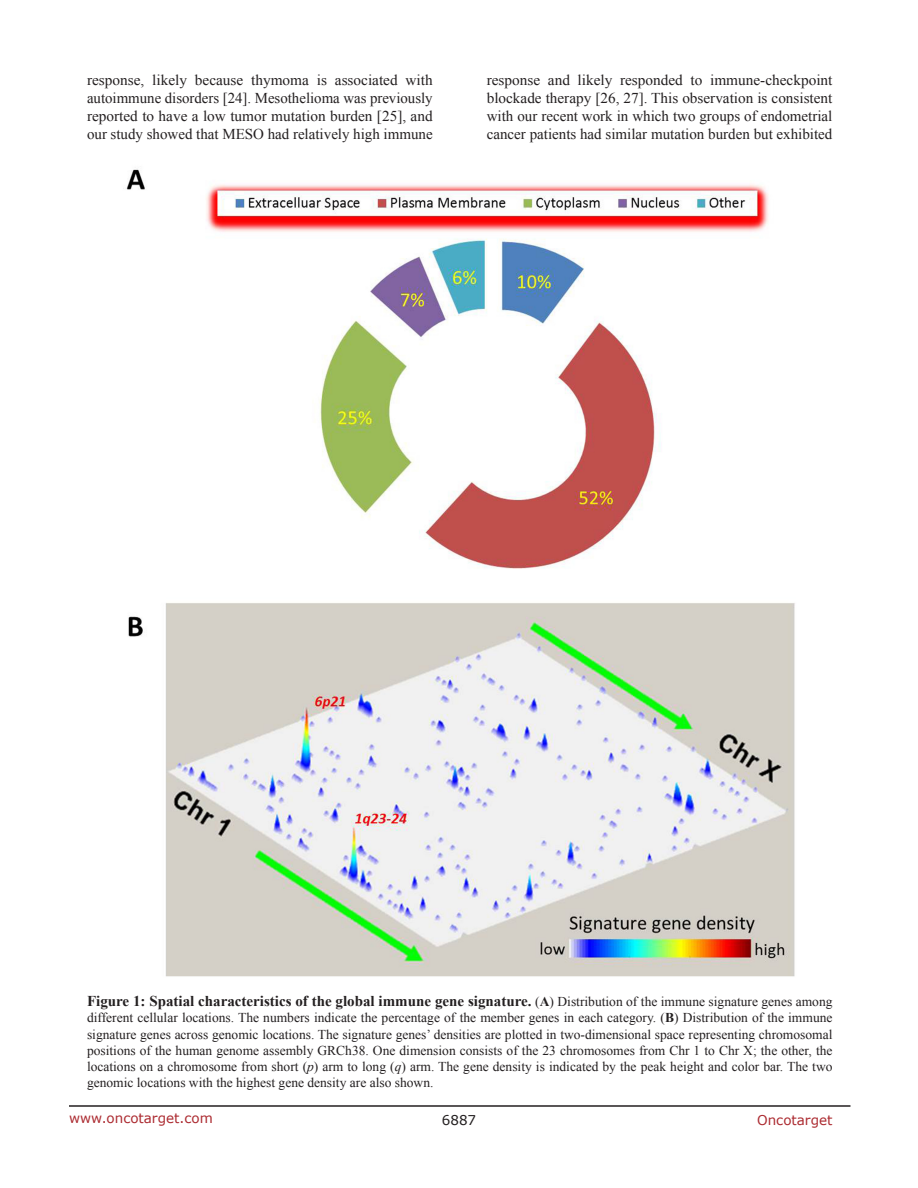
<style>
.page{position:relative;width:918px;height:1188px;background:#fff}
.page>*{position:absolute;margin:0;border:0;box-sizing:border-box;transform-origin:0 0}
.BodyText{font:15px/18px "Times New Roman";color:#231f20;text-align:justify}
.FigureText{font:700 15px "Times New Roman";color:#231f20}
.FigureText-2{font:13.5px/16.2px "Times New Roman";color:#231f20;text-align:justify}
.t1{font:13.5px "Verdana";color:#ac2b31}
.t2{font:13.5px "Verdana";color:#231f20}
.s1{font-weight:400;font-size:13.5px}
.s2{font-size:13.5px}
.s3{font-weight:700}
.s4{font-style:italic}
</style>
<div class="page">
<hr style="left:69px;top:1105px;width:781px;height:2px;background:#231f20">
<img style="left:126px;top:169px;width:669px;height:808px">
<p class="BodyText" style="left:87px;top:71px;width:347px">response, likely because thymoma is associated with autoimmune disorders [24]. Mesothelioma was previously reported to have a low tumor mutation burden [25], and our study showed that MESO had relatively high immune</p>
<p class="BodyText" style="left:487px;top:71px;width:347px">response and likely responded to immune-checkpoint blockade therapy [26, 27]. This observation is consistent with our recent work in which two groups of endometrial cancer patients had similar mutation burden but exhibited</p>
<p class="FigureText" style="left:87px;top:991px;width:747px">Figure 1: Spatial characteristics of the global immune gene signature. <span class="s1">(</span><span class="s2">A</span><span class="s1">) Distribution of the immune signature genes among</span></p>
<p class="FigureText-2" style="left:87px;top:1010px;width:747px">different cellular locations. The numbers indicate the percentage of the member genes in each category. (<span class="s3">B</span>) Distribution of the immune signature genes across genomic locations. The signature genes’ densities are plotted in two-dimensional space representing chromosomal positions of the human genome assembly GRCh38. One dimension consists of the 23 chromosomes from Chr 1 to Chr X; the other, the locations on a chromosome from short (<span class="s4">p</span>) arm to long (<span class="s4">q</span>) arm. The gene density is indicated by the peak height and color bar. The two genomic locations with the highest gene density are also shown.</p>
<p class="t1" style="left:69px;top:1109px;width:145px">www.oncotarget.com</p>
<p class="t2" style="left:442px;top:1111px;width:36px">6887</p>
<p class="t1" style="left:757px;top:1111px;width:77px">Oncotarget</p>
</div>
